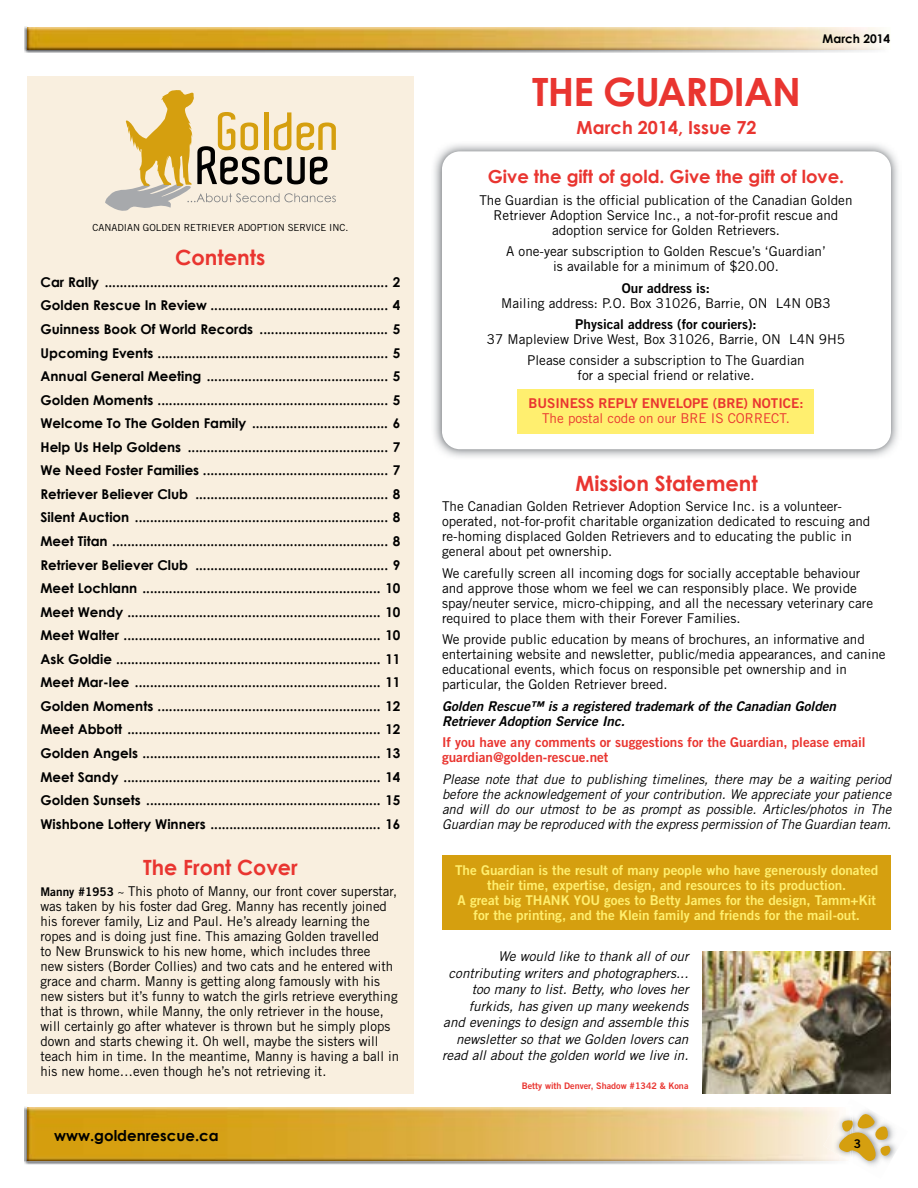
<style>
.page{position:relative;width:918px;height:1188px;background:#fff}
.page>*{position:absolute;margin:0;border:0;box-sizing:border-box;transform-origin:0 0}
.t1{font:700 39px "Century Gothic";letter-spacing:-.02em;color:#e93530}
.t2{font:700 21px "Century Gothic";color:#e93530}
.t3{font:700 18px "Century Gothic";color:#e93530}
.t4{font:700 15px "Century Gothic";color:#000}
.t5{font:700 13.5px/23.5px "Century Gothic";color:#000;text-align:justify}
.t6{font:13.5px/15px "Trade Gothic LT Std";color:#000}
.t7{font:italic 13.5px/16.5px "Trade Gothic LT Std";color:#000;text-align:right}
.t8{font:13.5px/15px "Trade Gothic LT Std Bd 2";color:#ffef6f;text-align:center}
.t9{font:13.5px/15px "Trade Gothic LT Std Bd 2";color:#e93530}
.t10{font:13.5px/15px "Trade Gothic LT Std Bd 2 Obl";color:#000}
.t11{font:13.5px "Trade Gothic LT Std Bd 2";color:#000}
.t12{font:13.5px "Trade Gothic LT Std";color:#e93530}
.t13{font:700 12px "Century Gothic";color:#000}
.t14{font:12px "Trade Gothic LT Std Bd 2";color:#000}
.t15{font:9.75px "Trade Gothic LT Std";letter-spacing:-.005em;color:#000}
.t16{font:9px "Trade Gothic LT Std Bd 2";color:#e93530}
.s1{font-family:"Trade Gothic LT Std Bd 2";font-size:12px}
.s2{font-size:12px}
</style>
<div class="page">
<img style="left:24px;top:1106px;width:806px;height:57px">
<img style="left:27px;top:1107px;width:796px;height:54px">
<img style="left:823px;top:1107px;width:7px;height:54px">
<svg style="left:830px;top:1107px;width:64px;height:59px"></svg>
<img style="left:27px;top:27px;width:864px;height:23px">
<div style="left:27px;top:77px;width:387px;height:1017px;background:#f9efdf"></div>
<svg style="left:105px;top:90px;width:231px;height:121px"></svg>
<img style="left:702px;top:952px;width:189px;height:142px">
<img style="left:434px;top:144px;width:464px;height:313px">
<div style="left:442px;top:151px;width:449px;height:298px;background:#fff;border-radius:18px"></div>
<div style="left:442px;top:855px;width:449px;height:75px;background:#d59f0f"></div>
<div style="left:518px;top:389px;width:296px;height:45px;background:#ffef6f"></div>
<p class="t15" style="left:93px;top:221px;width:257px">CANADIAN GOLDEN RETRIEVER ADOPTION SERVICE INC.</p>
<h2 class="t2" style="left:175px;top:244px;width:92px">Contents</h2>
<p class="t5" style="left:40px;top:270px;width:362px">Car Rally ........................................................................... 2<br>Golden Rescue In Review ............................................... 4<br>Guinness Book Of World Records .................................. 5<br>Upcoming Events ............................................................. 5<br>Annual General Meeting ................................................ 5<br>Golden Moments ............................................................. 5<br>Welcome To The Golden Family .................................... 6<br>Help Us Help Goldens ..................................................... 7<br>We Need Foster Families ................................................. 7<br>Retriever Believer Club ................................................... 8<br>Silent Auction ................................................................... 8<br>Meet Titan ......................................................................... 8<br>Retriever Believer Club ................................................... 9<br>Meet Lochlann ............................................................... 10<br>Meet Wendy ................................................................... 10<br>Meet Walter .................................................................... 10<br>Ask Goldie ...................................................................... 11<br>Meet Mar-lee ................................................................. 11<br>Golden Moments ........................................................... 12<br>Meet Abbott ................................................................... 12<br>Golden Angels ............................................................... 13<br>Meet Sandy .................................................................... 14<br>Golden Sunsets .............................................................. 15<br>Wishbone Lottery Winners ............................................. 16</p>
<h2 class="t2" style="left:143px;top:854px;width:156px">The Front Cover</h2>
<p class="t6" style="left:40px;top:884px;width:360px"><span class="s1">Manny #1953</span> <span class="s2">~</span> This photo of Manny, our front cover superstar, was taken by his foster dad Greg. Manny has recently joined his forever family, Liz and Paul. He’s already learning the ropes and is doing just fine. This amazing Golden travelled<br>to New Brunswick to his new home, which includes three<br>new sisters (Border Collies) and two cats and he entered with grace and charm. Manny is getting along famously with his new sisters but it’s funny to watch the girls retrieve everything that is thrown, while Manny, the only retriever in the house, will certainly go after whatever is thrown but he simply plops down and starts chewing it. Oh well, maybe the sisters will teach him in time. In the meantime, Manny is having a ball in his new home…even though he’s not retrieving it.</p>
<p class="t4" style="left:54px;top:1126px;width:166px">www.goldenrescue.ca</p>
<h1 class="t1" style="left:532px;top:67px;width:270px">THE GUARDIAN</h1>
<h3 class="t3" style="left:577px;top:116px;width:181px">March 2014, Issue 72</h3>
<p class="t13" style="left:823px;top:31px;width:69px">March 2014</p>
<h3 class="t3" style="left:488px;top:165px;width:358px">Give the gift of gold. Give the gift of love.</h3>
<p class="t6" style="left:479px;top:192px;width:375px;text-align:center">The Guardian is the official publication of the Canadian Golden<br>Retriever Adoption Service Inc., a not-for-profit rescue and adoption service for Golden Retrievers.</p>
<p class="t6" style="left:506px;top:244px;width:321px;text-align:center">A one-year subscription to Golden Rescue’s ‘Guardian’ is available for a minimum of $20.00.</p>
<p class="t11" style="left:622px;top:279px;width:90px">Our address is:</p>
<p class="t6" style="left:501px;top:295px;width:331px">Mailing address: P.O. Box 31026, Barrie, ON L4N 0B3</p>
<p class="t11" style="left:575px;top:316px;width:183px">Physical address (for couriers):</p>
<p class="t6" style="left:487px;top:328px;width:360px;line-height:21.5px;text-align:center">37 Mapleview Drive West, Box 31026, Barrie, ON L4N 9H5<br>Please consider a subscription to The Guardian</p>
<p class="t6" style="left:578px;top:368px;width:178px">for a special friend or relative.</p>
<p class="t9" style="left:528px;top:396px;width:277px">BUSINESS REPLY ENVELOPE (BRE) NOTICE:</p>
<p class="t12" style="left:542px;top:410px;width:249px">The postal code on our BRE IS CORRECT.</p>
<h2 class="t2" style="left:576px;top:470px;width:184px">Mission Statement</h2>
<p class="t6" style="left:442px;top:499px;width:430px">The Canadian Golden Retriever Adoption Service Inc. is a volunteer&shy;operated, not-for-profit charitable organization dedicated to rescuing and re-homing displaced Golden Retrievers and to educating the public in general about pet ownership.</p>
<p class="t6" style="left:442px;top:565px;width:433px">We carefully screen all incoming dogs for socially acceptable behaviour and approve those whom we feel we can responsibly place. We provide spay/neuter service, micro-chipping, and all the necessary veterinary care required to place them with their Forever Families.</p>
<p class="t6" style="left:442px;top:632px;width:445px">We provide public education by means of brochures, an informative and entertaining website and newsletter, public/media appearances, and canine educational events, which focus on responsible pet ownership and in particular, the Golden Retriever breed.</p>
<p class="t10" style="left:442px;top:699px;width:396px">Golden Rescue™ is a registered trademark of the Canadian Golden<br>Retriever Adoption Service Inc.</p>
<p class="t9" style="left:442px;top:735px;width:425px">If you have any comments or suggestions for the Guardian, please email guardian@golden-rescue.net</p>
<p class="t7" style="left:442px;top:772px;width:451px;line-height:15px;text-align:justify">Please note that due to publishing timelines, there may be a waiting period before the acknowledgement of your contribution. We appreciate your patience and will do our utmost to be as prompt as possible. Articles/photos in The Guardian may be reproduced with the express permission of The Guardian team.</p>
<p class="t8" style="left:455px;top:862px;width:425px">The Guardian is the result of many people who have generously donated their time, expertise, design, and resources to its production.<br>A great big THANK YOU goes to Betty James for the design, Tamm+Kit for the printing, and the Klein family and friends for the mail-out.</p>
<p class="t7" style="left:442px;top:949px;width:248px">We would like to thank all of our contributing writers and photographers... too many to list. Betty, who loves her furkids, has given up many weekends<br>and evenings to design and assemble this newsletter so that we Golden lovers can read all about the golden world we live in.</p>
<p class="t16" style="left:522px;top:1080px;width:168px">Betty with Denver, Shadow #1342 &amp; Kona</p>
<p class="t14" style="left:854px;top:1137px;width:9px">3</p>
</div>
